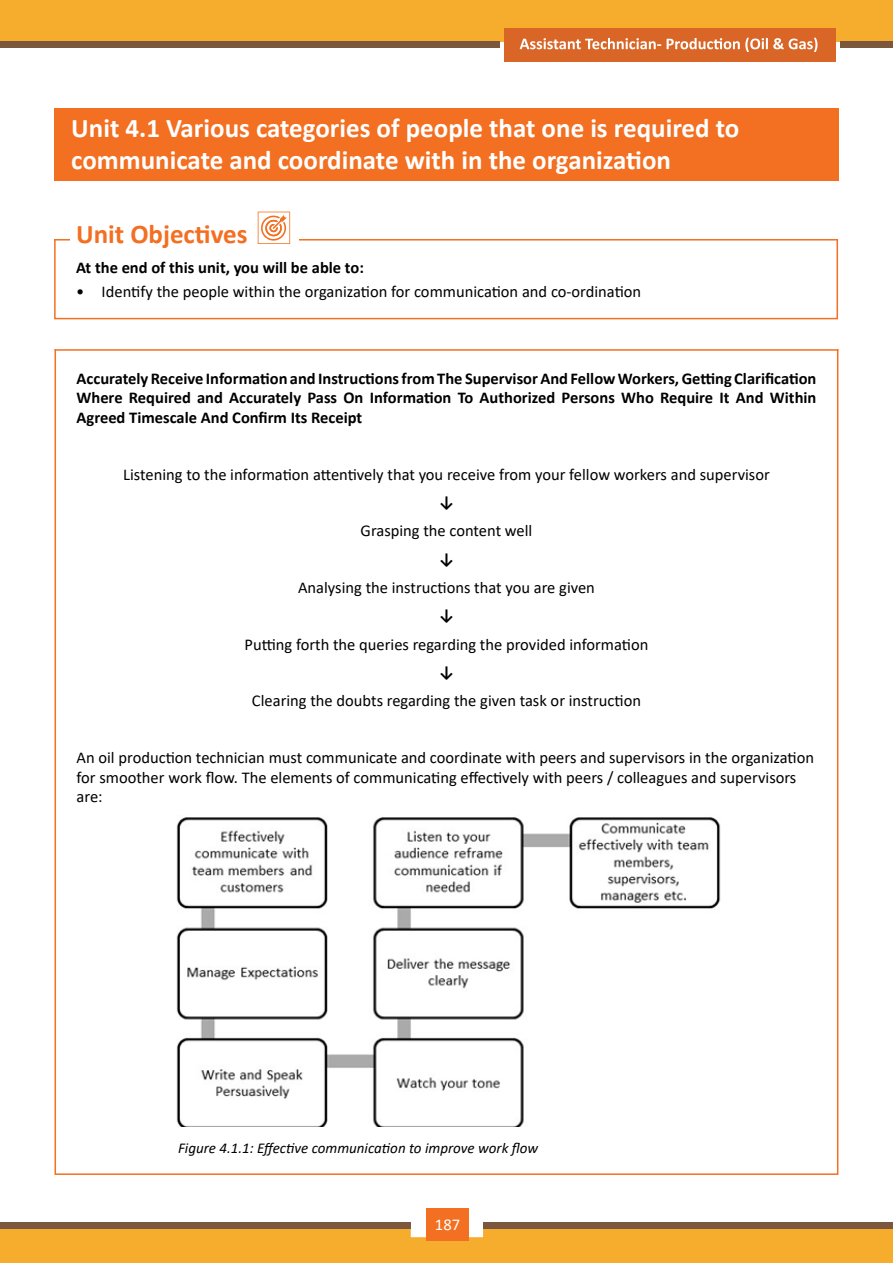
<style>
.page{position:relative;width:893px;height:1263px;background:#fff}
.page>*{position:absolute;margin:0;border:0;box-sizing:border-box;transform-origin:0 0}
.t1{font:700 27px/32.4px "Calibri";color:#fff}
.t2{font:700 27px "Calibri";color:#f36f21}
.t3{font:16.5px/19.8px "Calibri";color:#000}
.t4{font:700 16.5px/19.8px "Calibri";color:#000;text-align:justify}
.t5{font:16.5px "Calibri";color:#fff}
.t6{font:italic 15px "Calibri";color:#000}
</style>
<div class="page">
<div style="left:0;top:0;width:893px;height:42px;background:#f6ad2e"></div>
<div style="left:0;top:42px;width:500px;height:6px;background:#7a573d"></div>
<div style="left:841px;top:42px;width:52px;height:6px;background:#7a573d"></div>
<div style="left:0;top:1229px;width:893px;height:34px;background:#f6ad2e"></div>
<div style="left:426px;top:1209px;width:43px;height:32px;background:#f36f21"></div>
<div style="left:0;top:1222px;width:411px;height:7px;background:#7a573d"></div>
<div style="left:483px;top:1222px;width:410px;height:7px;background:#7a573d"></div>
<div style="left:504px;top:28px;width:332px;height:33px;background:#d96527"></div>
<svg style="left:520px;top:38px;width:141px;height:11px"></svg>
<svg style="left:667px;top:38px;width:150px;height:14px"></svg>
<div style="left:54px;top:238px;width:784px;height:81px;border:2px solid #f36f21"></div>
<hr style="left:54px;top:239px;width:784px;height:1px;background:#f36f21">
<hr style="left:55px;top:349px;width:783px;height:2px;background:#f36f21">
<img style="left:176px;top:817px;width:545px;height:310px">
<div style="left:54px;top:108px;width:785px;height:72px;background:#f36f21"></div>
<div style="left:70px;top:222px;width:228px;height:22px;background:#fff"></div>
<svg style="left:258px;top:212px;width:32px;height:32px"></svg>
<h1 class="t1" style="left:71px;top:111px;width:670px">Unit 4.1 Various categories of people that one is required to communicate and coordinate with in the organization</h1>
<h1 class="t2" style="left:76px;top:215px;width:173px">Unit Objectives</h1>
<p class="t4" style="left:76px;top:258px;width:289px">At the end of this unit, you will be able to:</p>
<p class="t3" style="left:76px;top:282px;width:567px">• Identify the people within the organization for communication and co-ordination</p>
<p class="t4" style="left:77px;top:368px;width:741px">Accurately Receive Information and Instructions from The Supervisor And Fellow Workers, Getting Clarification Where Required and Accurately Pass On Information To Authorized Persons Who Require It And Within Agreed Timescale And Confirm Its Receipt</p>
<p class="t3" style="left:123px;top:464px;width:648px">Listening to the information attentively that you receive from your fellow workers and supervisor</p>
<p class="t4" style="left:439px;top:492px;width:16px">↓</p>
<p class="t3" style="left:361px;top:521px;width:173px">Grasping the content well</p>
<p class="t4" style="left:439px;top:549px;width:16px">↓</p>
<p class="t3" style="left:298px;top:577px;width:298px">Analysing the instructions that you are given</p>
<p class="t4" style="left:439px;top:606px;width:16px">↓</p>
<p class="t3" style="left:245px;top:634px;width:405px">Putting forth the queries regarding the provided information</p>
<p class="t4" style="left:439px;top:662px;width:16px">↓</p>
<p class="t3" style="left:252px;top:690px;width:391px">Clearing the doubts regarding the given task or instruction</p>
<p class="t3" style="left:77px;top:747px;width:739px">An oil production technician must communicate and coordinate with peers and supervisors in the organization for smoother work flow. The elements of communicating effectively with peers / colleagues and supervisors are:</p>
<p class="t6" style="left:178px;top:1138px;width:362px">Figure 4.1.1: Effective communication to improve work flow</p>
<p class="t5" style="left:435px;top:1213px;width:27px">187</p>
</div>
